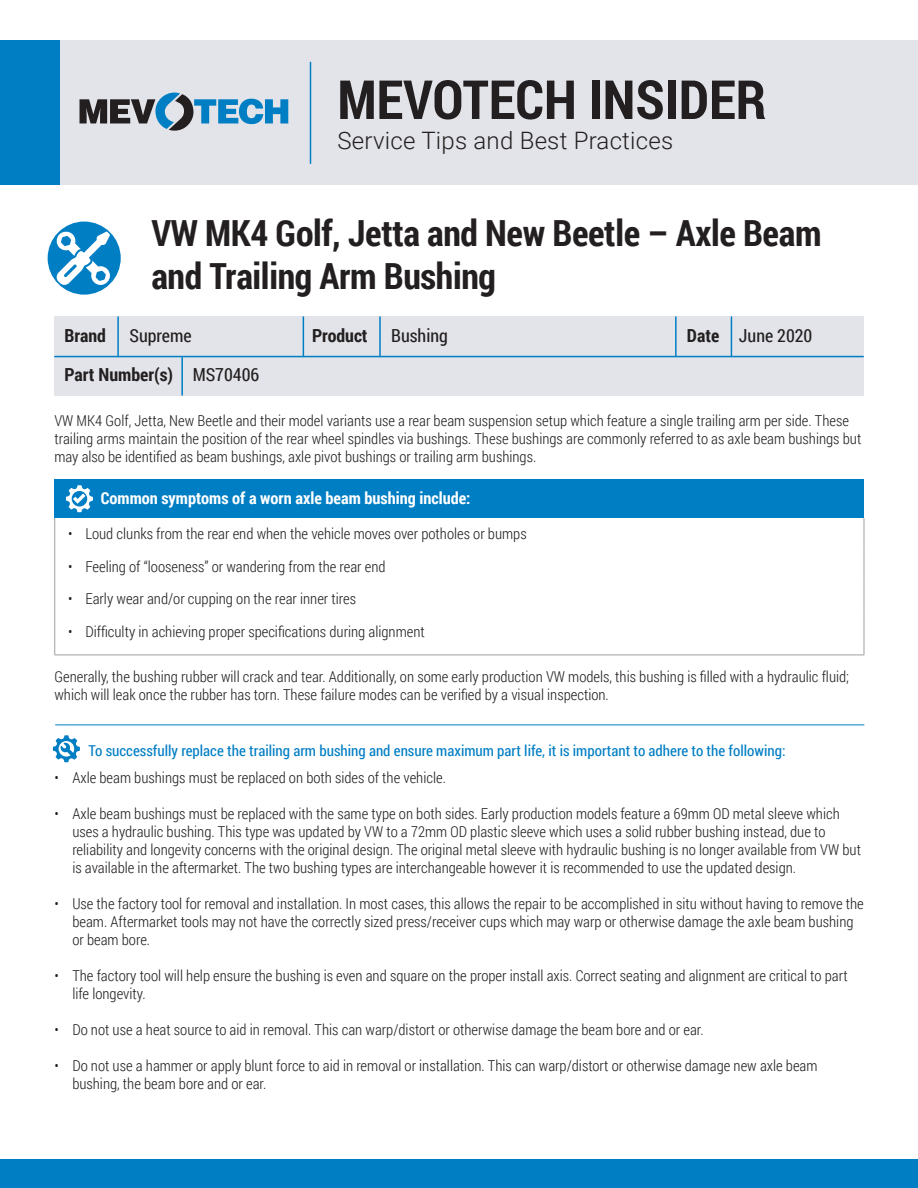
<style>
.page{position:relative;width:918px;height:1188px;background:#fff}
.page>*{position:absolute;margin:0;border:0;box-sizing:border-box;transform-origin:0 0}
.t1{font:700 54px "Roboto Condensed";color:#231f20}
.t2{font:700 36px/43.2px "Roboto Condensed";letter-spacing:-.01em;color:#231f20}
.t3{font:300 24px "Roboto";letter-spacing:.01em;color:#231f20}
.t4{font:700 18px "Roboto Condensed";color:#231f20}
.t5{font:18px "Roboto Condensed";color:#231f20}
.t6{font:700 16.5px "Roboto Condensed";color:#fff}
.t7{font:300 15px/18px "Roboto Condensed";color:#231f20}
.t8{font:15px "Roboto Condensed";color:#007ec4}
.s1{font-weight:700}
.s2{font-weight:400}
</style>
<div class="page">
<div style="left:0;top:1160px;width:918px;height:28px;background:#007ec4"></div>
<div style="left:54px;top:316px;width:810px;height:79px;background:#e2e4e9"></div>
<hr style="left:303px;top:317px;width:1px;height:40px;background:#007ec4">
<hr style="left:675px;top:317px;width:2px;height:40px;background:#007ec4">
<hr style="left:379px;top:317px;width:2px;height:40px;background:#007ec4">
<hr style="left:731px;top:317px;width:1px;height:40px;background:#007ec4">
<hr style="left:117px;top:317px;width:2px;height:40px;background:#007ec4">
<hr style="left:55px;top:356px;width:808px;height:1px;background:#007ec4">
<hr style="left:181px;top:358px;width:2px;height:37px;background:#007ec4">
<div style="left:50px;top:40px;width:868px;height:145px;background:#e2e4e9"></div>
<div style="left:0;top:40px;width:59px;height:145px;background:#007ec4"></div>
<svg style="left:80px;top:93px;width:208px;height:38px"></svg>
<hr style="left:310px;top:62px;width:1px;height:101px;background:#007ec4">
<div style="left:48px;top:222px;width:73px;height:73px;background:#007ec4;border-radius:50%"></div>
<svg style="left:56px;top:231px;width:54px;height:54px"></svg>
<hr style="left:55px;top:725px;width:809px;height:1px;background:#007ec4">
<div style="left:55px;top:480px;width:809px;height:38px;background:#007ec4"></div>
<hr style="left:54px;top:518px;width:1px;height:32px;background:#9d9fa2">
<hr style="left:864px;top:518px;width:1px;height:32px;background:#9d9fa2">
<hr style="left:54px;top:550px;width:1px;height:33px;background:#9d9fa2">
<hr style="left:864px;top:550px;width:1px;height:33px;background:#9d9fa2">
<hr style="left:54px;top:583px;width:1px;height:32px;background:#9d9fa2">
<hr style="left:864px;top:583px;width:1px;height:32px;background:#9d9fa2">
<hr style="left:54px;top:615px;width:1px;height:40px;background:#9d9fa2">
<hr style="left:864px;top:615px;width:1px;height:40px;background:#9d9fa2">
<hr style="left:54px;top:655px;width:810px;height:1px;background:#9d9fa2">
<svg style="left:66px;top:485px;width:27px;height:27px"></svg>
<svg style="left:53px;top:735px;width:27px;height:27px"></svg>
<h1 class="t1" style="left:338px;top:62px;width:430px">MEVOTECH INSIDER</h1>
<h3 class="t3" style="left:338px;top:124px;width:337px">Service Tips and Best Practices</h3>
<h2 class="t2" style="left:151px;top:210px;width:672px">VW MK4 Golf, Jetta and New Beetle – Axle Beam and Trailing Arm Bushing</h2>
<p class="t4" style="left:64px;top:323px;width:43px">Brand</p>
<p class="t5" style="left:130px;top:323px;width:64px">Supreme</p>
<p class="t4" style="left:312px;top:323px;width:57px">Product</p>
<p class="t5" style="left:391px;top:323px;width:58px">Bushing</p>
<p class="t5" style="left:687px;top:323px;width:127px"><span class="s1">Date</span> June 2020</p>
<p class="t4" style="left:64px;top:362px;width:196px">Part Number(s) <span class="s2">MS70406</span></p>
<p class="t7" style="left:54px;top:411px;width:808px">VW MK4 Golf, Jetta, New Beetle and their model variants use a rear beam suspension setup which feature a single trailing arm per side. These trailing arms maintain the position of the rear wheel spindles via bushings. These bushings are commonly referred to as axle beam bushings but may also be identified as beam bushings, axle pivot bushings or trailing arm bushings.</p>
<p class="t6" style="left:101px;top:487px;width:371px">Common symptoms of a worn axle beam bushing include:</p>
<p class="t7" style="left:68px;top:525px;width:460px">• Loud clunks from the rear end when the vehicle moves over potholes or bumps</p>
<p class="t7" style="left:68px;top:557px;width:319px">• Feeling of “looseness” or wandering from the rear end</p>
<p class="t7" style="left:68px;top:590px;width:289px">• Early wear and/or cupping on the rear inner tires</p>
<p class="t7" style="left:68px;top:622px;width:358px">• Difficulty in achieving proper specifications during alignment</p>
<p class="t7" style="left:54px;top:667px;width:796px">Generally, the bushing rubber will crack and tear. Additionally, on some early production VW models, this bushing is filled with a hydraulic fluid; which will leak once the rubber has torn. These failure modes can be verified by a visual inspection.</p>
<p class="t8" style="left:88px;top:740px;width:699px">To successfully replace the trailing arm bushing and ensure maximum part life, it is important to adhere to the following:</p>
<p class="t7" style="left:54px;top:768px;width:393px">• Axle beam bushings must be replaced on both sides of the vehicle.</p>
<p class="t7" style="left:72px;top:804px;width:790px;text-indent:-18px">• Axle beam bushings must be replaced with the same type on both sides. Early production models feature a 69mm OD metal sleeve which uses a hydraulic bushing. This type was updated by VW to a 72mm OD plastic sleeve which uses a solid rubber bushing instead, due to reliability and longevity concerns with the original design. The original metal sleeve with hydraulic bushing is no longer available from VW but is available in the aftermarket. The two bushing types are interchangeable however it is recommended to use the updated design.</p>
<p class="t7" style="left:72px;top:894px;width:793px;text-indent:-18px">• Use the factory tool for removal and installation. In most cases, this allows the repair to be accomplished in situ without having to remove the beam. Aftermarket tools may not have the correctly sized press/receiver cups which may warp or otherwise damage the axle beam bushing or beam bore.</p>
<p class="t7" style="left:72px;top:966px;width:777px;text-indent:-18px">• The factory tool will help ensure the bushing is even and square on the proper install axis. Correct seating and alignment are critical to part life longevity.</p>
<p class="t7" style="left:54px;top:1020px;width:651px">• Do not use a heat source to aid in removal. This can warp/distort or otherwise damage the beam bore and or ear.</p>
<p class="t7" style="left:72px;top:1056px;width:747px;text-indent:-18px">• Do not use a hammer or apply blunt force to aid in removal or installation. This can warp/distort or otherwise damage new axle beam bushing, the beam bore and or ear.</p>
</div>
